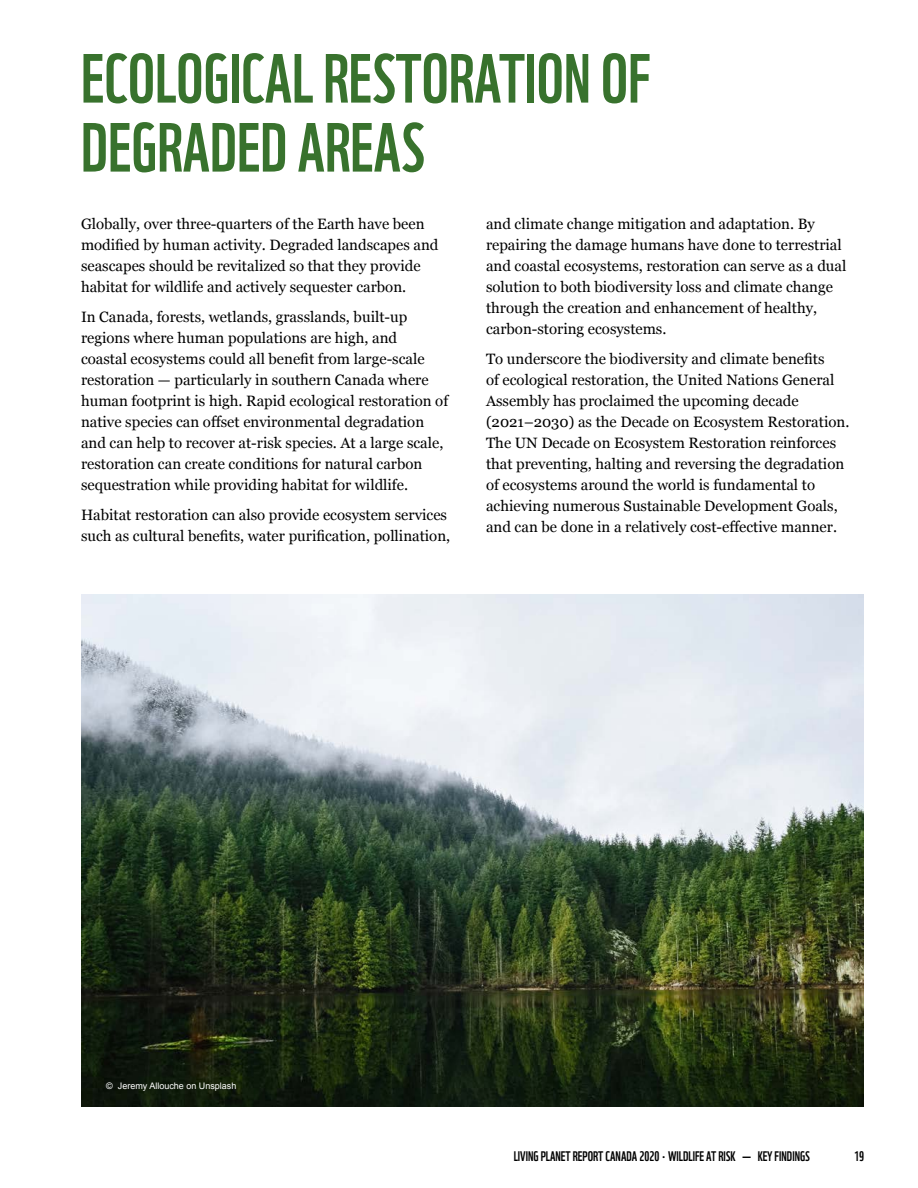
<style>
.page{position:relative;width:918px;height:1188px;background:#fff}
.page>*{position:absolute;margin:0;border:0;box-sizing:border-box;transform-origin:0 0}
.Heading_2{font:67.5px/69px "WWF";color:#38722d}
.Bodycopy{font:15px/21px "Georgia";color:#000}
.t1{font:13.5px "WWF";color:#000}
.Copyright_Credit{font:9px "Arial";color:#fff}
</style>
<div class="page">
<img style="left:81px;top:594px;width:783px;height:513px">
<p class="Heading_2" style="left:81px;top:37px;width:572px">ECOLOGICAL RESTORATION OF<br>DEGRADED AREAS</p>
<p class="Bodycopy" style="left:81px;top:212px;width:359px">Globally, over three-quarters of the Earth have been modified by human activity. Degraded landscapes and seascapes should be revitalized so that they provide habitat for wildlife and actively sequester carbon.</p>
<p class="Bodycopy" style="left:81px;top:305px;width:369px">In Canada, forests, wetlands, grasslands, built-up regions where human populations are high, and<br>coastal ecosystems could all benefit from large-scale restoration — particularly in southern Canada where human footprint is high. Rapid ecological restoration of native species can offset environmental degradation and can help to recover at-risk species. At a large scale, restoration can create conditions for natural carbon sequestration while providing habitat for wildlife.</p>
<p class="Bodycopy" style="left:81px;top:503px;width:371px">Habitat restoration can also provide ecosystem services such as cultural benefits, water purification, pollination,</p>
<p class="Bodycopy" style="left:486px;top:212px;width:362px">and climate change mitigation and adaptation. By repairing the damage humans have done to terrestrial and coastal ecosystems, restoration can serve as a dual solution to both biodiversity loss and climate change through the creation and enhancement of healthy, carbon-storing ecosystems.</p>
<p class="Bodycopy" style="left:486px;top:347px;width:365px">To underscore the biodiversity and climate benefits<br>of ecological restoration, the United Nations General Assembly has proclaimed the upcoming decade (2021–2030) as the Decade on Ecosystem Restoration.<br>The UN Decade on Ecosystem Restoration reinforces that preventing, halting and reversing the degradation of ecosystems around the world is fundamental to achieving numerous Sustainable Development Goals, and can be done in a relatively cost-effective manner.</p>
<p class="Copyright_Credit" style="left:106px;top:1080px;width:132px">© Jeremy Allouche on Unsplash</p>
<p class="t1" style="left:514px;top:1146px;width:298px">LIVING PLANET REPORT CANADA 2020 • WILDLIFE AT RISK — KEY FINDINGS</p>
<p class="t1" style="left:854px;top:1146px;width:11px">19</p>
</div>
